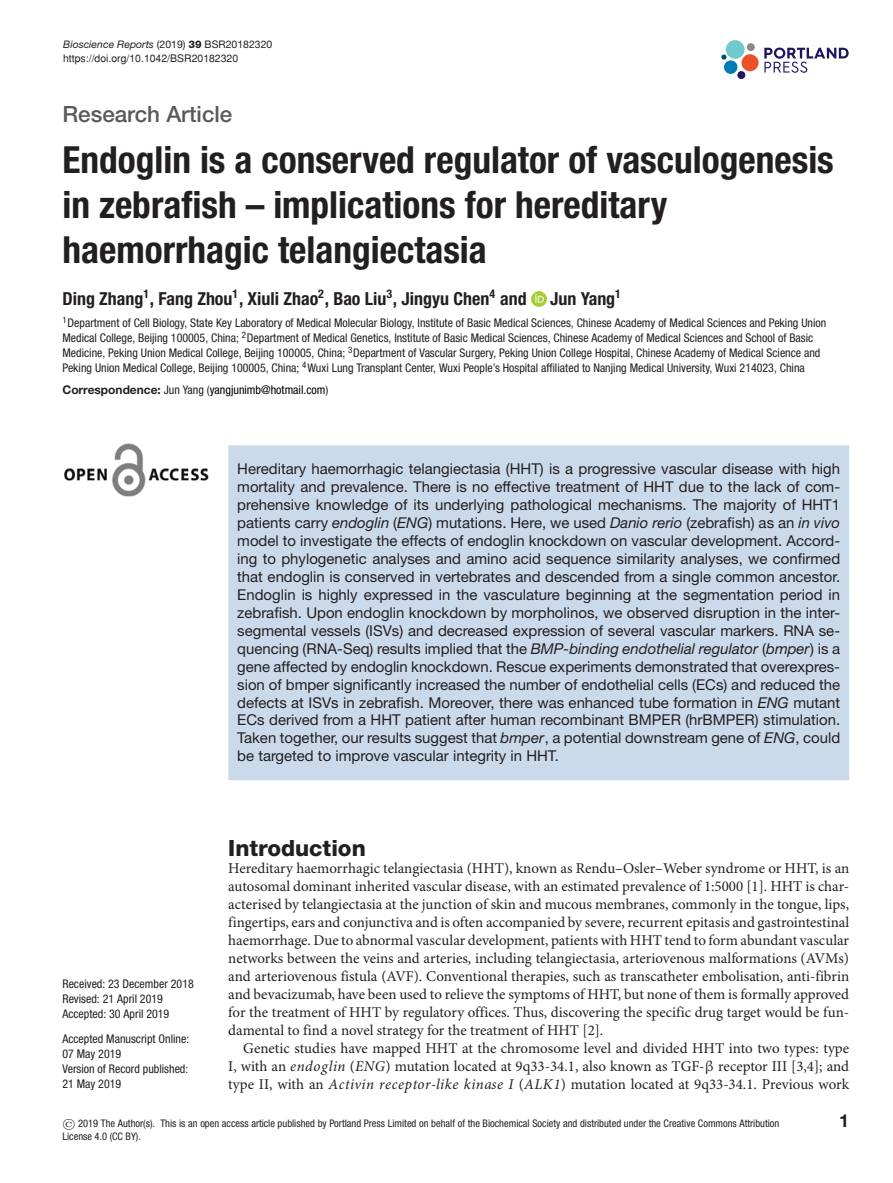
<style>
.page{position:relative;width:893px;height:1183px;background:#fff}
.page>*{position:absolute;margin:0;border:0;box-sizing:border-box;transform-origin:0 0}
.t1{font:700 condensed 37.35px/44.8px "Helvetica Neue LT Std";color:#231f20}
.t2{font:500 22.35px "Helvetica Neue LT Std";color:#58595b}
.t3{font:800 22.35px "Helvetica Neue LT Std";color:#231f20}
.t4{font:700 condensed 18px "Helvetica Neue LT Std";color:#231f20}
.t5{font:700 18px "Helvetica Neue LT Std";color:#231f20}
.t6{font:15px/18px "Helvetica Neue LT Std";color:#231f20;text-align:justify}
.t7{font:15px/18px "Minion Pro";color:#231f20;text-align:justify}
.t8{font:condensed 12px/15px "Helvetica Neue LT Std";color:#231f20}
.t9{font:condensed 12px "Helvetica Neue LT Std";color:#000}
.t10{font:condensed 10.5px/13.5px "Helvetica Neue LT Std";color:#231f20}
.t11{font:italic 10.5px "Helvetica Neue LT Std";color:#231f20}
.t12{font:10.5px "Helvetica";color:#231f20}
.s1{font-style:normal}
.s2{font-weight:800;font-style:normal}
.s3{font-weight:700;font-stretch:normal;color:#231f20}
.s4{color:#231f20}
.s5{font-style:italic}
.s6{font-family:"EURM10"}
.s7{font-family:"SFRM0700";font-stretch:normal}
</style>
<div class="page">
<svg style="left:764px;top:48px;width:85px;height:25px"></svg>
<div style="left:726px;top:40px;width:18px;height:19px;background:#70cacb;border-radius:50%"></div>
<div style="left:741px;top:54px;width:18px;height:17px;background:#ea5329;border-radius:50%"></div>
<div style="left:724px;top:60px;width:13px;height:14px;background:#007db5;border-radius:50%"></div>
<div style="left:737px;top:71px;width:8px;height:8px;background:#1d1760;border-radius:50%"></div>
<div style="left:747px;top:43px;width:8px;height:8px;background:#888c85;border-radius:50%"></div>
<svg style="left:721px;top:54px;width:5px;height:6px"></svg>
<img style="left:531px;top:291px;width:15px;height:15px">
<img style="left:64px;top:443px;width:145px;height:53px">
<div style="left:228px;top:445px;width:621px;height:335px;background:#cbdaeb"></div>
<p class="t11" style="left:63px;top:40px;width:211px">Bioscience Reports <span class="s1">(2019)</span> <span class="s2">39</span> <span class="s1">BSR20182320</span></p>
<p class="t12" style="left:63px;top:54px;width:177px">https://doi.org/10.1042/BSR20182320</p>
<h2 class="t2" style="left:62px;top:106px;width:171px">Research Article</h2>
<h1 class="t1" style="left:62px;top:140px;width:773px">Endoglin is a conserved regulator of vasculogenesis in zebrafish – implications for hereditary haemorrhagic telangiectasia</h1>
<p class="t4" style="left:62px;top:291px;width:466px">Ding Zhang<sup>1</sup>, Fang Zhou<sup>1</sup>, Xiuli Zhao<sup>2</sup>, Bao Liu<sup>3</sup>, Jingyu Chen<sup>4</sup> and</p>
<p class="t4" style="left:550px;top:291px;width:72px">Jun Yang<sup>1</sup></p>
<p class="t8" style="left:62px;top:316px;width:765px"><sup>1</sup>Department of Cell Biology, State Key Laboratory of Medical Molecular Biology, Institute of Basic Medical Sciences, Chinese Academy of Medical Sciences and Peking Union Medical College, Beijing 100005, China; <sup>2</sup>Department of Medical Genetics, Institute of Basic Medical Sciences, Chinese Academy of Medical Sciences and School of Basic Medicine, Peking Union Medical College, Beijing 100005, China; <sup>3</sup>Department of Vascular Surgery, Peking Union College Hospital, Chinese Academy of Medical Science and Peking Union Medical College, Beijing 100005, China; <sup>4</sup>Wuxi Lung Transplant Center, Wuxi People’s Hospital affiliated to Nanjing Medical University, Wuxi 214023, China</p>
<p class="t9" style="left:62px;top:385px;width:267px"><span class="s3">Correspondence:</span> <span class="s4">Jun Yang (</span>yangjunimb@hotmail.com<span class="s4">)</span></p>
<p class="t6" style="left:237px;top:461px;width:604px">Hereditary haemorrhagic telangiectasia (HHT) is a progressive vascular disease with high mortality and prevalence. There is no effective treatment of HHT due to the lack of com&shy;prehensive knowledge of its underlying pathological mechanisms. The majority of HHT1 patients carry <span class="s5">endoglin</span> (<span class="s5">ENG</span>) mutations. Here, we used <span class="s5">Danio rerio</span> (zebrafish) as an <span class="s5">in vivo </span>model to investigate the effects of endoglin knockdown on vascular development. Accord&shy;ing to phylogenetic analyses and amino acid sequence similarity analyses, we confirmed that endoglin is conserved in vertebrates and descended from a single common ancestor.<br>Endoglin is highly expressed in the vasculature beginning at the segmentation period in zebrafish. Upon endoglin knockdown by morpholinos, we observed disruption in the inter&shy;segmental vessels (ISVs) and decreased expression of several vascular markers. RNA se&shy;quencing (RNA-Seq) results implied that the <span class="s5">BMP-binding endothelial regulator</span> (<span class="s5">bmper</span>) is a gene affected by endoglin knockdown. Rescue experiments demonstrated that overexpres&shy;sion of bmper significantly increased the number of endothelial cells (ECs) and reduced the defects at ISVs in zebrafish. Moreover, there was enhanced tube formation in <span class="s5">ENG</span> mutant ECs derived from a HHT patient after human recombinant BMPER (hrBMPER) stimulation.<br>Taken together, our results suggest that <span class="s5">bmper</span>, a potential downstream gene of <span class="s5">ENG</span>, could be targeted to improve vascular integrity in HHT.</p>
<h2 class="t3" style="left:228px;top:839px;width:139px">Introduction</h2>
<p class="t7" style="left:228px;top:860px;width:622px">Hereditary haemorrhagic telangiectasia (HHT), known as Rendu–Osler–Weber syndrome or HHT, is an autosomal dominant inherited vascular disease, with an estimated prevalence of 1:5000 [1]. HHT is char&shy;acterised by telangiectasia at the junction of skin and mucous membranes, commonly in the tongue, lips, fingertips, ears and conjunctiva and is often accompanied by severe, recurrent epitasis and gastrointestinal haemorrhage. Due to abnormal vascular development, patients with HHT tend to form abundant vascular networks between the veins and arteries, including telangiectasia, arteriovenous malformations (AVMs) and arteriovenous fistula (AVF). Conventional therapies, such as transcatheter embolisation, anti-fibrin and bevacizumab, have been used to relieve the symptoms of HHT, but none of them is formally approved for the treatment of HHT by regulatory offices. Thus, discovering the specific drug target would be fun&shy;damental to find a novel strategy for the treatment of HHT [2].</p>
<p class="t7" style="left:228px;top:1040px;width:622px;text-indent:15px">Genetic studies have mapped HHT at the chromosome level and divided HHT into two types: type I, with an <span class="s5">endoglin</span> (<span class="s5">ENG</span>) mutation located at 9q33-34.1, also known as TGF-<span class="s6">β</span> receptor III [3,4]; and type II, with an <span class="s5">Activin receptor-like kinase I</span> (<span class="s5">ALK1</span>) mutation located at 9q33-34.1. Previous work</p>
<p class="t10" style="left:62px;top:1117px;width:718px"><span class="s7">©</span> 2019 The Author(s). This is an open access article published by Portland Press Limited on behalf of the Biochemical Society and distributed under the Creative Commons Attribution<br>License 4.0 (CC BY).</p>
<p class="t5" style="left:839px;top:1113px;width:11px">1</p>
<p class="t8" style="left:62px;top:976px;width:133px">Received: 23 December 2018<br>Revised: 21 April 2019<br>Accepted: 30 April 2019</p>
<p class="t8" style="left:62px;top:1032px;width:128px">Accepted Manuscript Online:<br>07 May 2019<br>Version of Record published:<br>21 May 2019</p>
</div>
